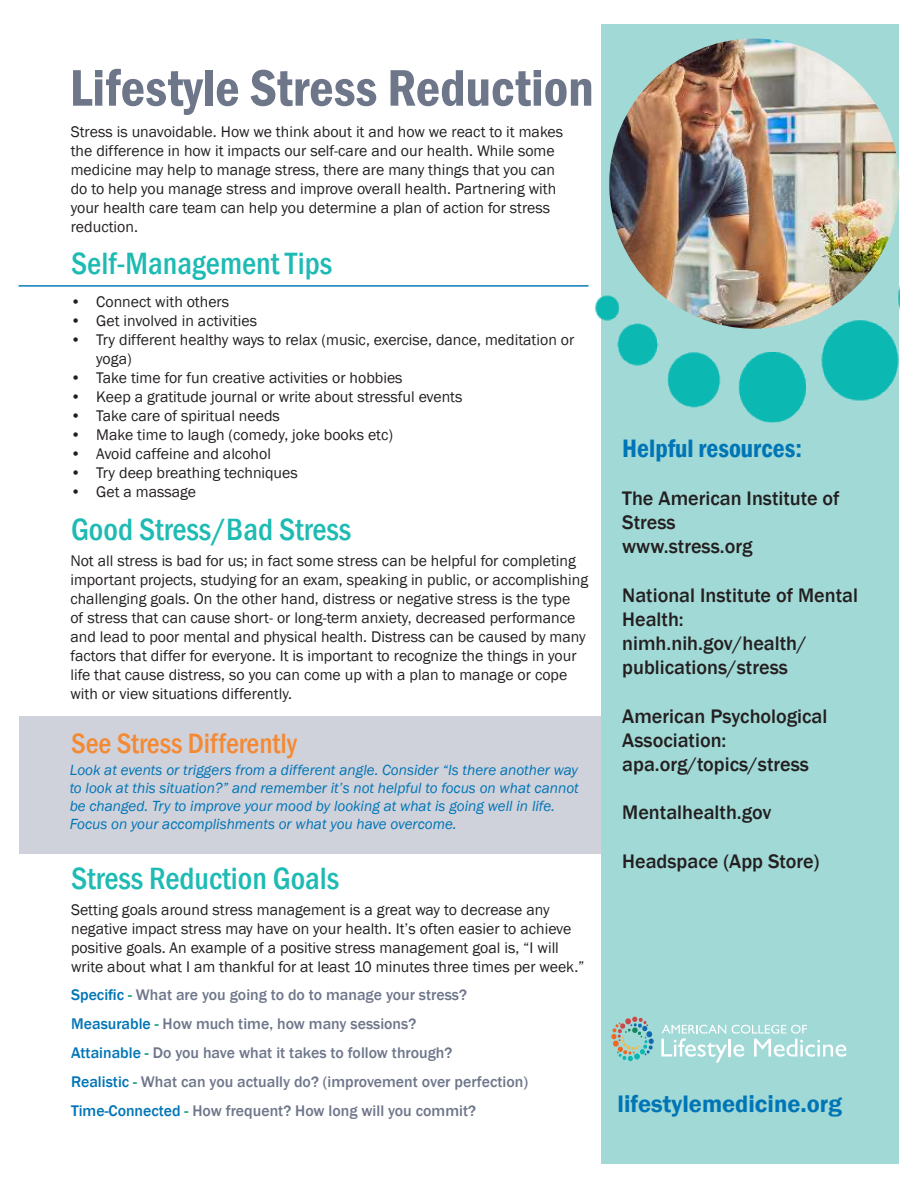
<style>
.page{position:relative;width:918px;height:1188px;background:#fff}
.page>*{position:absolute;margin:0;border:0;box-sizing:border-box;transform-origin:0 0}
.t1{font:600 condensed 53.25px "Franklin Gothic";color:#6e768a}
.t2{font:500 condensed 31.65px "Franklin Gothic";color:#1dbbb3}
.t3{font:500 condensed 28.8px "Franklin Gothic";color:#f58932}
.t4{font:600 condensed 25.95px "Franklin Gothic";color:#0075b6}
.t5{font:600 24.45px "Franklin Gothic";color:#0075b6}
.t6{font:500 20.1px/24.2px "Franklin Gothic";color:#231f20}
.t7{font:15.9px/19px "Franklin Gothic";color:#231f20}
.t8{font:500 15.9px/28.8px "Franklin Gothic";color:#6e768a}
.t9{font:italic 15.15px/18.1px "Franklin Gothic";color:#0075b6}
.s1{font-family:"font 000000002 b 632 d 35";font-weight:400;color:#0075b6}
.s2{color:#009472}
.s3{color:#0075b6}
</style>
<div class="page">
<div style="left:19px;top:716px;width:582px;height:137px;background:#cfd1db"></div>
<hr style="left:19px;top:285px;width:570px;height:2px;background:#0075b6">
<div style="left:601px;top:24px;width:298px;height:1140px;background:#a1d9d6"></div>
<img style="left:540px;top:197px;width:359px;height:226px">
<img style="left:609px;top:39px;width:290px;height:290px;border-radius:145px">
<svg style="left:611px;top:1016px;width:43px;height:46px"></svg>
<svg style="left:661px;top:1025px;width:185px;height:38px"></svg>
<h1 class="t1" style="left:70px;top:57px;width:525px">Lifestyle Stress Reduction</h1>
<p class="t7" style="left:71px;top:122px;width:494px">Stress is unavoidable. How we think about it and how we react to it makes the difference in how it impacts our self-care and our health. While some medicine may help to manage stress, there are many things that you can do to help you manage stress and improve overall health. Partnering with your health care team can help you determine a plan of action for stress reduction.</p>
<h2 class="t2" style="left:71px;top:245px;width:263px">Self-Management Tips</h2>
<p class="t7" style="left:70px;top:292px;width:160px">• Connect with others</p>
<p class="t7" style="left:70px;top:311px;width:188px">• Get involved in activities</p>
<p class="t7" style="left:96px;top:330px;width:480px;text-indent:-26px">• Try different healthy ways to relax (music, exercise, dance, meditation or yoga)</p>
<p class="t7" style="left:70px;top:368px;width:334px">• Take time for fun creative activities or hobbies</p>
<p class="t7" style="left:70px;top:387px;width:394px">• Keep a gratitude journal or write about stressful events</p>
<p class="t7" style="left:70px;top:406px;width:211px">• Take care of spiritual needs</p>
<p class="t7" style="left:70px;top:425px;width:324px">• Make time to laugh (comedy, joke books etc)</p>
<p class="t7" style="left:70px;top:444px;width:202px">• Avoid caffeine and alcohol</p>
<p class="t7" style="left:70px;top:463px;width:229px">• Try deep breathing techniques</p>
<p class="t7" style="left:70px;top:482px;width:127px">• Get a massage</p>
<h2 class="t2" style="left:71px;top:511px;width:282px">Good Stress/Bad Stress</h2>
<p class="t7" style="left:70px;top:551px;width:519px">Not all stress is bad for us; in fact some stress can be helpful for completing important projects, studying for an exam, speaking in public, or accomplishing challenging goals. On the other hand, distress or negative stress is the type<br>of stress that can cause short- or long-term anxiety, decreased performance and lead to poor mental and physical health. Distress can be caused by many factors that differ for everyone. It is important to recognize the things in your life that cause distress, so you can come up with a plan to manage or cope with or view situations differently.</p>
<h3 class="t3" style="left:71px;top:726px;width:227px">See Stress Differently</h3>
<p class="t9" style="left:70px;top:761px;width:511px">Look at events or triggers from a different angle. Consider “Is there another way to look at this situation?” and remember it’s not helpful to focus on what cannot be changed. Try to improve your mood by looking at what is going well in life.<br>Focus on your accomplishments or what you have overcome.</p>
<h2 class="t2" style="left:71px;top:860px;width:270px">Stress Reduction Goals</h2>
<p class="t7" style="left:71px;top:900px;width:515px">Setting goals around stress management is a great way to decrease any negative impact stress may have on your health. It’s often easier to achieve positive goals. An example of a positive stress management goal is, “I will write about what I am thankful for at least 10 minutes three times per week.”</p>
<p class="t8" style="left:71px;top:980px;width:458px"><span class="s1">Specific</span> <span class="s2">-</span> What are you going to do to manage your stress?<br><span class="s3">Measurable</span> <span class="s2">-</span> How much time, how many sessions?<br><span class="s3">Attainable</span> <span class="s2">-</span> Do you have what it takes to follow through?<br><span class="s3">Realistic</span> <span class="s2">-</span> What can you actually do? (improvement over perfection)<br><span class="s3">Time-Connected</span> <span class="s2">-</span> How frequent? How long will you commit?</p>
<h3 class="t4" style="left:622px;top:433px;width:181px">Helpful resources:</h3>
<p class="t6" style="left:622px;top:486px;width:219px">The American Institute of<br>Stress<br>www.stress.org</p>
<p class="t6" style="left:622px;top:583px;width:237px">National Institute of Mental<br>Health: nimh.nih.gov/health/ publications/stress</p>
<p class="t6" style="left:622px;top:704px;width:207px">American Psychological<br>Association: apa.org/topics/stress</p>
<p class="t6" style="left:622px;top:800px;width:151px">Mentalhealth.gov</p>
<p class="t6" style="left:622px;top:849px;width:199px">Headspace (App Store)</p>
<h3 class="t5" style="left:618px;top:1089px;width:226px">lifestylemedicine.org</h3>
</div>
